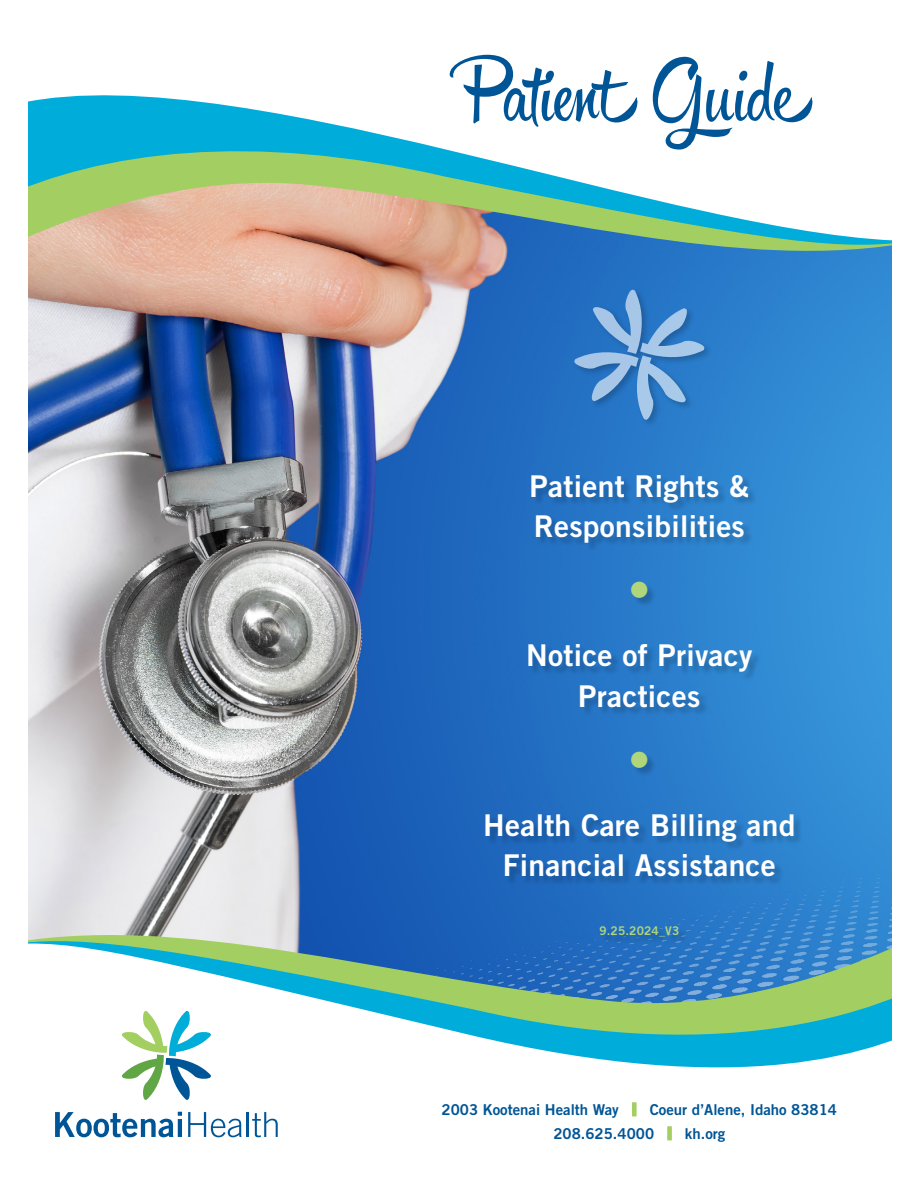
<style>
.page{position:relative;width:918px;height:1188px;background:#fff}
.page>*{position:absolute;margin:0;border:0;box-sizing:border-box;transform-origin:0 0}
.t1{font:75px "Hipster Script Pro";color:#005596}
.t2{font:45px "Trade Gothic LT Std Bd 2";color:#b0d57b}
.t3{font:30px/40.5px "Trade Gothic LT Std Bd 2";letter-spacing:.01em;color:#fff;text-align:center}
.t4{font:15px/24px "Trade Gothic LT Std Bd 2";color:#005596;text-align:center}
.t5{font:12px "Trade Gothic LT Std Bd 2";letter-spacing:.01em;color:#b0d57b}
.s1{color:#a3cf62}
</style>
<div class="page">
<img style="left:28px;top:276px;width:864px;height:513px">
<img style="left:28px;top:789px;width:864px;height:121px">
<svg style="left:624px;top:1062px;width:177px;height:6px"></svg>
<svg style="left:28px;top:910px;width:864px;height:152px"></svg>
<div style="left:487px;top:475px;width:316px;height:471px;background:#000;opacity:.2"></div>
<svg style="left:55px;top:1112px;width:127px;height:25px"></svg>
<svg style="left:188px;top:1112px;width:53px;height:25px"></svg>
<hr style="left:247px;top:1112px;width:2px;height:25px;background:#005596">
<svg style="left:252px;top:1112px;width:26px;height:25px"></svg>
<svg style="left:122px;top:1011px;width:89px;height:89px"></svg>
<div style="left:572px;top:288px;width:141px;height:141px;background:#297aca"></div>
<svg style="left:574px;top:290px;width:131px;height:130px"></svg>
<svg style="left:28px;top:95px;width:342px;height:37px;fill:#00adda"></svg>
<svg style="left:28px;top:132px;width:864px;height:144px"></svg>
<h1 class="t1" style="left:464px;top:48px;width:351px">Patient Guide</h1>
<p class="t3" style="left:530px;top:465px;width:221px;text-align:left">Patient Rights &amp;<br>Responsibilities</p>
<h2 class="t2" style="left:628px;top:562px;width:24px">•</h2>
<p class="t3" style="left:526px;top:635px;width:228px">Notice of Privacy<br>Practices</p>
<h2 class="t2" style="left:628px;top:732px;width:24px">•</h2>
<p class="t3" style="left:483px;top:804px;width:314px">Health Care Billing and<br>Financial Assistance</p>
<p class="t5" style="left:599px;top:923px;width:81px">9.25.2024_V3</p>
<p class="t4" style="left:442px;top:1097px;width:397px">2003 Kootenai Health Way <span class="s1">|</span> Coeur d’Alene, Idaho 83814<br>208.625.4000 <span class="s1">|</span> kh.org</p>
</div>
